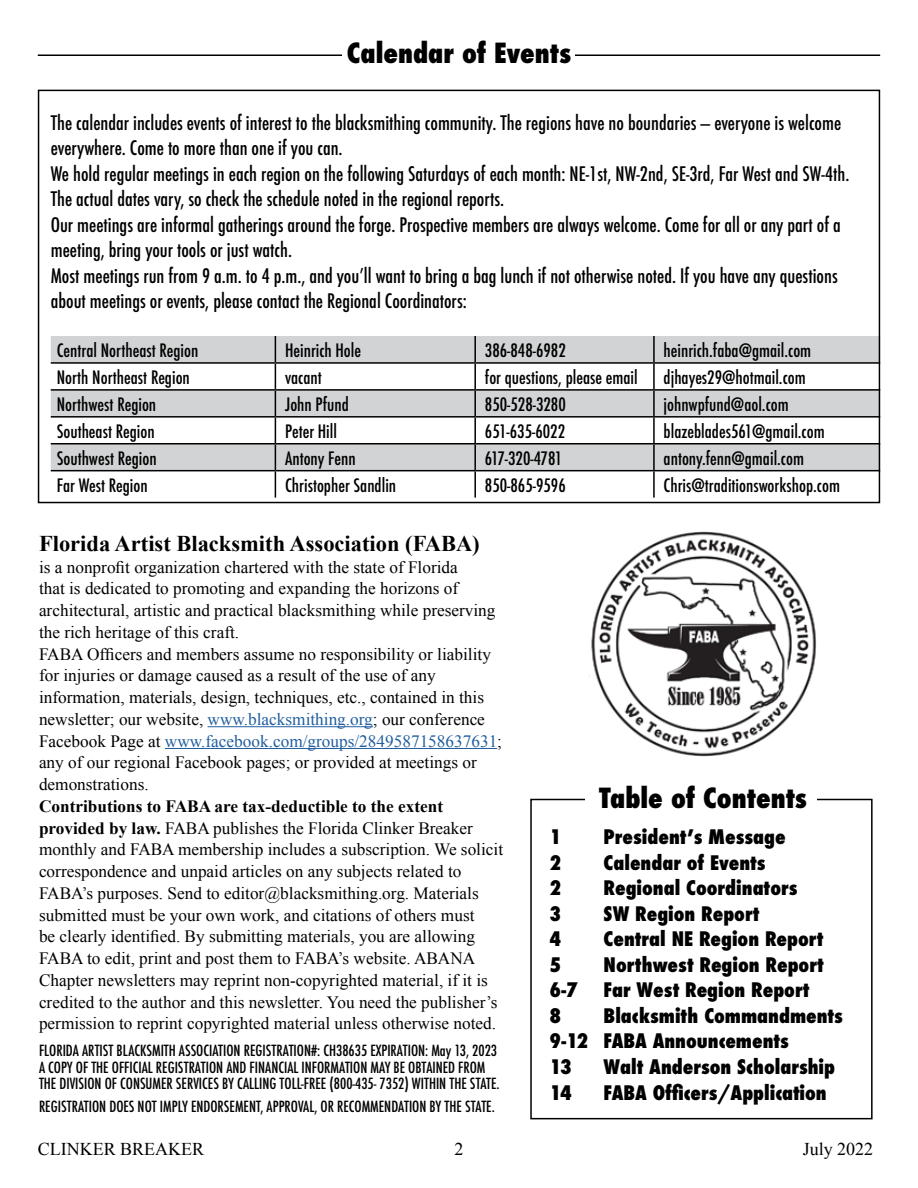
<style>
.page{position:relative;width:918px;height:1188px;background:#fff}
.page>*{position:absolute;margin:0;border:0;box-sizing:border-box;transform-origin:0 0}
.t1{font:800 condensed 27px "Futura";color:#000}
.t2{font:700 22.5px "Times New Roman";color:#000}
.t3{font:500 condensed 19.5px/25.5px "Futura";color:#000}
.t4{font:800 condensed 19.5px/25.5px "Futura";color:#000}
.t5{font:500 condensed 18px "Futura";color:#000}
.t6{font:18px "Times New Roman";color:#000}
.t7{font:500 condensed 18px "Futura";letter-spacing:-.03em;color:#000}
.t8{font:17.25px/21.8px "Times New Roman";color:#000}
.t9{font:500 condensed 15px/16.5px "Futura";color:#000}
.s1{color:#215e9e}
.s2{font-weight:700}
</style>
<div class="page">
<div style="left:530px;top:799px;width:343px;height:320px;border:2px solid #000"></div>
<svg style="left:51px;top:336px;width:826px;height:134px;fill:#d1d3d4"></svg>
<hr style="left:474px;top:336px;width:2px;height:26px;background:#000">
<hr style="left:653px;top:336px;width:2px;height:26px;background:#000">
<hr style="left:51px;top:362px;width:224px;height:2px;background:#000">
<hr style="left:275px;top:362px;width:200px;height:2px;background:#000">
<hr style="left:475px;top:362px;width:179px;height:2px;background:#000">
<hr style="left:474px;top:364px;width:2px;height:25px;background:#000">
<hr style="left:654px;top:362px;width:226px;height:2px;background:#000">
<hr style="left:653px;top:364px;width:2px;height:25px;background:#000">
<hr style="left:51px;top:389px;width:224px;height:2px;background:#000">
<hr style="left:275px;top:389px;width:200px;height:2px;background:#000">
<hr style="left:475px;top:389px;width:179px;height:2px;background:#000">
<hr style="left:474px;top:391px;width:2px;height:25px;background:#000">
<hr style="left:654px;top:389px;width:226px;height:2px;background:#000">
<hr style="left:653px;top:391px;width:2px;height:25px;background:#000">
<hr style="left:51px;top:416px;width:224px;height:2px;background:#000">
<hr style="left:275px;top:416px;width:200px;height:2px;background:#000">
<hr style="left:475px;top:416px;width:179px;height:2px;background:#000">
<hr style="left:474px;top:418px;width:2px;height:25px;background:#000">
<hr style="left:654px;top:416px;width:226px;height:2px;background:#000">
<hr style="left:653px;top:418px;width:2px;height:25px;background:#000">
<hr style="left:51px;top:443px;width:224px;height:2px;background:#000">
<hr style="left:275px;top:443px;width:200px;height:2px;background:#000">
<hr style="left:475px;top:443px;width:179px;height:2px;background:#000">
<hr style="left:474px;top:445px;width:2px;height:25px;background:#000">
<hr style="left:654px;top:443px;width:226px;height:2px;background:#000">
<hr style="left:653px;top:445px;width:2px;height:25px;background:#000">
<hr style="left:51px;top:470px;width:224px;height:1px;background:#000">
<hr style="left:275px;top:470px;width:200px;height:1px;background:#000">
<svg style="left:275px;top:336px;width:1px;height:162px"></svg>
<hr style="left:475px;top:470px;width:179px;height:1px;background:#000">
<hr style="left:474px;top:471px;width:2px;height:27px;background:#000">
<hr style="left:654px;top:470px;width:226px;height:1px;background:#000">
<hr style="left:653px;top:471px;width:2px;height:27px;background:#000">
<div style="left:38px;top:90px;width:842px;height:413px;border:2px solid #000"></div>
<hr style="left:208px;top:726px;width:165px;height:1px;background:#215e9e">
<hr style="left:165px;top:748px;width:332px;height:1px;background:#215e9e">
<div style="left:586px;top:784px;width:231px;height:25px;background:#fff"></div>
<img style="left:589px;top:531px;width:228px;height:226px">
<hr style="left:38px;top:54px;width:842px;height:2px;background:#000">
<div style="left:342px;top:44px;width:233px;height:21px;background:#fff"></div>
<h1 class="t1" style="left:347px;top:35px;width:226px">Calendar of Events</h1>
<p class="t3" style="left:51px;top:110px;width:800px">The calendar includes events of interest to the blacksmithing community. The regions have no boundaries — everyone is welcome everywhere. Come to more than one if you can.<br>We hold regular meetings in each region on the following Saturdays of each month: NE-1st, NW-2nd, SE-3rd, Far West and SW-4th.<br>The actual dates vary, so check the schedule noted in the regional reports.<br>Our meetings are informal gatherings around the forge. Prospective members are always welcome. Come for all or any part of a meeting, bring your tools or just watch.<br>Most meetings run from 9 a.m. to 4 p.m., and you’ll want to bring a bag lunch if not otherwise noted. If you have any questions about meetings or events, please contact the Regional Coordinators:</p>
<p class="t5" style="left:57px;top:339px;width:143px">Central Northeast Region</p>
<p class="t5" style="left:285px;top:339px;width:77px">Heinrich Hole</p>
<p class="t5" style="left:485px;top:339px;width:82px">386-848-6982</p>
<p class="t5" style="left:664px;top:339px;width:149px">heinrich.faba@gmail.com</p>
<p class="t5" style="left:57px;top:366px;width:135px">North Northeast Region</p>
<p class="t5" style="left:285px;top:366px;width:38px">vacant</p>
<p class="t5" style="left:485px;top:366px;width:154px">for questions, please email</p>
<p class="t5" style="left:664px;top:366px;width:144px">djhayes29@hotmail.com</p>
<p class="t5" style="left:57px;top:393px;width:101px">Northwest Region</p>
<p class="t5" style="left:285px;top:393px;width:65px">John Pfund</p>
<p class="t5" style="left:485px;top:393px;width:82px">850-528-3280</p>
<p class="t5" style="left:664px;top:393px;width:127px">johnwpfund@aol.com</p>
<p class="t5" style="left:57px;top:420px;width:99px">Southeast Region</p>
<p class="t5" style="left:285px;top:420px;width:53px">Peter Hill</p>
<p class="t5" style="left:485px;top:420px;width:82px">651-635-6022</p>
<p class="t5" style="left:664px;top:420px;width:163px">blazeblades561@gmail.com</p>
<p class="t5" style="left:57px;top:446px;width:101px">Southwest Region</p>
<p class="t5" style="left:285px;top:446px;width:72px">Antony Fenn</p>
<p class="t7" style="left:485px;top:446px;width:79px">617-320-4781</p>
<p class="t5" style="left:664px;top:446px;width:142px">antony.fenn@gmail.com</p>
<p class="t5" style="left:57px;top:473px;width:92px">Far West Region</p>
<p class="t5" style="left:285px;top:473px;width:113px">Christopher Sandlin</p>
<p class="t5" style="left:485px;top:473px;width:82px">850-865-9596</p>
<p class="t5" style="left:664px;top:473px;width:178px">Chris@traditionsworkshop.com</p>
<h2 class="t2" style="left:39px;top:528px;width:442px">Florida Artist Blacksmith Association (FABA)</h2>
<p class="t8" style="left:39px;top:556px;width:465px">is a nonprofit organization chartered with the state of Florida<br>that is dedicated to promoting and expanding the horizons of architectural, artistic and practical blacksmithing while preserving the rich heritage of this craft.<br>FABA Officers and members assume no responsibility or liability for injuries or damage caused as a result of the use of any information, materials, design, techniques, etc., contained in this newsletter; our website, <span class="s1">www.blacksmithing.org</span>; our conference Facebook Page at <span class="s1">www.facebook.com/groups/2849587158637631</span>; any of our regional Facebook pages; or provided at meetings or demonstrations.</p>
<p class="t8" style="left:39px;top:795px;width:466px"><span class="s2">Contributions to FABA are tax-deductible to the extent provided by law.</span> FABA publishes the Florida Clinker Breaker monthly and FABA membership includes a subscription. We solicit correspondence and unpaid articles on any subjects related to FABA’s purposes. Send to editor@blacksmithing.org. Materials submitted must be your own work, and citations of others must<br>be clearly identified. By submitting materials, you are allowing FABA to edit, print and post them to FABA’s website. ABANA Chapter newsletters may reprint non-copyrighted material, if it is credited to the author and this newsletter. You need the publisher’s permission to reprint copyrighted material unless otherwise noted.</p>
<p class="t9" style="left:39px;top:1043px;width:462px">FLORIDA ARTIST BLACKSMITH ASSOCIATION REGISTRATION#: CH38635 EXPIRATION: May 13, 2023<br>A COPY OF THE OFFICIAL REGISTRATION AND FINANCIAL INFORMATION MAY BE OBTAINED FROM<br>THE DIVISION OF CONSUMER SERVICES BY CALLING TOLL-FREE (800-435- 7352) WITHIN THE STATE.</p>
<p class="t9" style="left:39px;top:1098px;width:457px">REGISTRATION DOES NOT IMPLY ENDORSEMENT, APPROVAL, OR RECOMMENDATION BY THE STATE.</p>
<p class="t6" style="left:454px;top:1137px;width:10px">2</p>
<h1 class="t1" style="left:599px;top:780px;width:209px">Table of Contents</h1>
<p class="t4" style="left:550px;top:825px;width:13px">1</p>
<p class="t4" style="left:604px;top:825px;width:184px">President’s Message</p>
<p class="t4" style="left:550px;top:850px;width:13px">2</p>
<p class="t4" style="left:604px;top:850px;width:163px">Calendar of Events</p>
<p class="t4" style="left:550px;top:876px;width:13px">2</p>
<p class="t4" style="left:604px;top:876px;width:195px">Regional Coordinators</p>
<p class="t4" style="left:550px;top:901px;width:13px">3</p>
<p class="t4" style="left:604px;top:901px;width:157px">SW Region Report</p>
<p class="t4" style="left:550px;top:927px;width:13px">4</p>
<p class="t4" style="left:604px;top:927px;width:221px">Central NE Region Report</p>
<p class="t4" style="left:550px;top:952px;width:13px">5</p>
<p class="t4" style="left:604px;top:952px;width:222px">Northwest Region Report</p>
<p class="t4" style="left:550px;top:978px;width:30px">6-7</p>
<p class="t4" style="left:604px;top:978px;width:207px">Far West Region Report</p>
<p class="t4" style="left:550px;top:1003px;width:13px">8</p>
<p class="t4" style="left:550px;top:1003px;width:295px;text-indent:54px">Blacksmith Commandments<br>9-12 FABA Announcements<br>13</p>
<p class="t4" style="left:604px;top:1054px;width:233px">Walt Anderson Scholarship</p>
<p class="t4" style="left:550px;top:1080px;width:24px">14</p>
<p class="t4" style="left:604px;top:1080px;width:225px">FABA Officers/Application</p>
<p class="t6" style="left:38px;top:1137px;width:168px">CLINKER BREAKER</p>
<p class="t6" style="left:803px;top:1137px;width:72px">July 2022</p>
</div>
